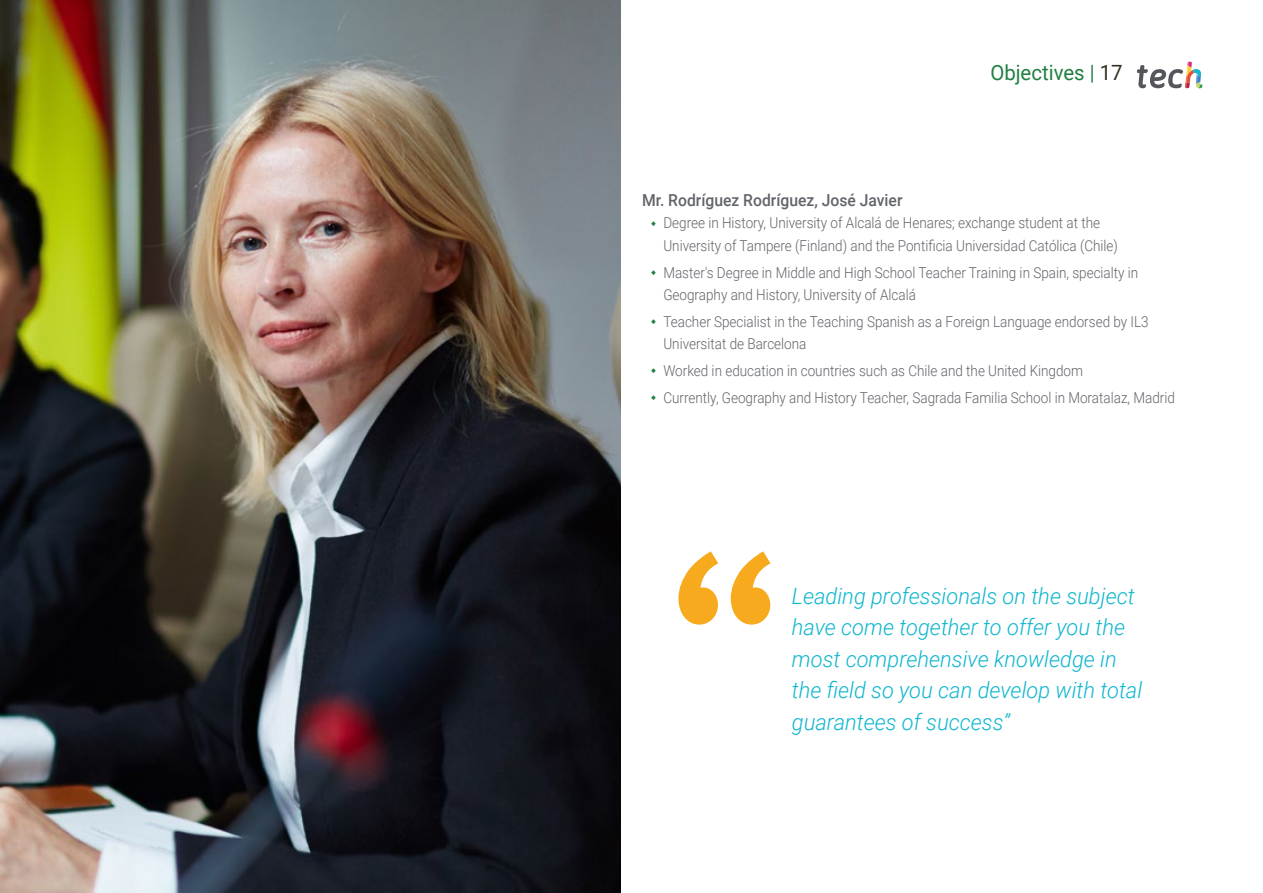
<style>
.page{position:relative;width:1263px;height:893px;background:#fff}
.page>*{position:absolute;margin:0;border:0;box-sizing:border-box;transform-origin:0 0}
.t1{font:italic 300 22.5px/31.5px "Roboto";color:#0fb6cf}
.t2{font:21px "Roboto";color:#208042}
.t3{font:500 16.5px "Roboto";color:#61646a;scale:.95 1}
.t4{font:300 15px/22.5px "Roboto";color:#61646a;scale:.9 1}
.s1{color:#312e20}
</style>
<div class="page">
<img style="left:0;top:0;width:621px;height:893px">
<svg style="left:1137px;top:62px;width:65px;height:27px"></svg>
<svg style="left:678px;top:551px;width:92px;height:74px"></svg>
<h2 class="t2" style="left:990px;top:57px;width:134px">Objectives | <span class="s1">17</span></h2>
<p class="t3" style="left:642px;top:189px;width:276px">Mr. Rodríguez Rodríguez, José Javier</p>
<p class="t4" style="left:663px;top:211px;width:507px">Degree in History, University of Alcalá de Henares; exchange student at the<br>University of Tampere (Finland) and the Pontificia Universidad Católica (Chile)</p>
<p class="t4" style="left:663px;top:260px;width:529px">Master's Degree in Middle and High School Teacher Training in Spain, specialty in<br>Geography and History, University of Alcalá</p>
<p class="t4" style="left:663px;top:310px;width:541px">Teacher Specialist in the Teaching Spanish as a Foreign Language endorsed by IL3<br>Universitat de Barcelona</p>
<p class="t4" style="left:663px;top:357px;width:570px;line-height:26.7px">Worked in education in countries such as Chile and the United Kingdom<br>Currently, Geography and History Teacher, Sagrada Familia School in Moratalaz, Madrid</p>
<h1 class="t1" style="left:792px;top:579px;width:352px">Leading professionals on the subject have come together to offer you the most comprehensive knowledge in the field so you can develop with total guarantees of success”</h1>
</div>
